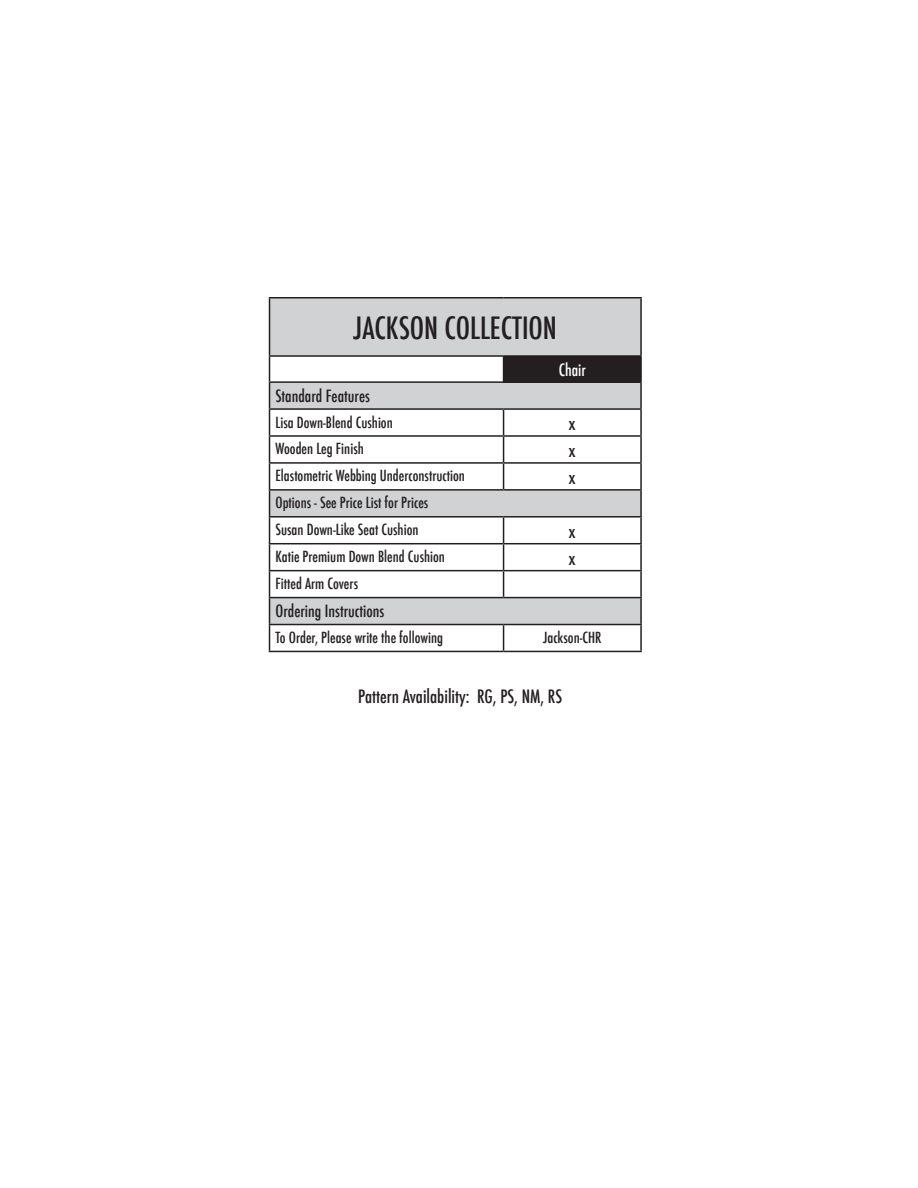
<style>
.page{position:relative;width:918px;height:1188px;background:#fff}
.page>*{position:absolute;margin:0;border:0;box-sizing:border-box;transform-origin:0 0}
.t1{font:500 condensed 30px "Futura";color:#231f20}
.t2{font:500 condensed 18px "Futura";color:#231f20}
.t3{font:500 condensed 16.5px "Futura";color:#231f20}
.t4{font:500 condensed 16.5px "Futura";color:#fff}
.t5{font:500 condensed 15px "Futura";color:#231f20}
</style>
<div class="page">
<svg style="left:270px;top:298px;width:370px;height:326px"></svg>
<div style="left:504px;top:356px;width:137px;height:26px;background:#231f20"></div>
<hr style="left:269px;top:297px;width:235px;height:1px;background:#231f20">
<hr style="left:269px;top:298px;width:1px;height:57px;background:#231f20">
<hr style="left:504px;top:297px;width:138px;height:1px;background:#231f20">
<hr style="left:640px;top:298px;width:2px;height:57px;background:#231f20">
<hr style="left:269px;top:355px;width:235px;height:2px;background:#231f20">
<hr style="left:504px;top:355px;width:138px;height:2px;background:#231f20">
<svg style="left:503px;top:357px;width:1px;height:24px"></svg>
<hr style="left:640px;top:357px;width:2px;height:24px;background:#231f20">
<hr style="left:269px;top:381px;width:235px;height:2px;background:#231f20">
<hr style="left:504px;top:381px;width:138px;height:2px;background:#231f20">
<hr style="left:640px;top:383px;width:2px;height:25px;background:#231f20">
<hr style="left:269px;top:408px;width:235px;height:2px;background:#231f20">
<hr style="left:504px;top:408px;width:138px;height:2px;background:#231f20">
<hr style="left:640px;top:410px;width:2px;height:25px;background:#231f20">
<hr style="left:269px;top:435px;width:235px;height:2px;background:#231f20">
<hr style="left:504px;top:435px;width:138px;height:2px;background:#231f20">
<hr style="left:640px;top:437px;width:2px;height:25px;background:#231f20">
<hr style="left:269px;top:462px;width:235px;height:2px;background:#231f20">
<hr style="left:504px;top:462px;width:138px;height:2px;background:#231f20">
<svg style="left:503px;top:410px;width:1px;height:79px"></svg>
<hr style="left:640px;top:464px;width:2px;height:25px;background:#231f20">
<hr style="left:269px;top:489px;width:235px;height:2px;background:#231f20">
<hr style="left:504px;top:489px;width:138px;height:2px;background:#231f20">
<hr style="left:640px;top:491px;width:2px;height:25px;background:#231f20">
<hr style="left:269px;top:516px;width:235px;height:2px;background:#231f20">
<hr style="left:504px;top:516px;width:138px;height:2px;background:#231f20">
<hr style="left:640px;top:518px;width:2px;height:25px;background:#231f20">
<hr style="left:269px;top:543px;width:235px;height:1px;background:#231f20">
<hr style="left:504px;top:543px;width:138px;height:1px;background:#231f20">
<hr style="left:640px;top:544px;width:2px;height:26px;background:#231f20">
<hr style="left:269px;top:570px;width:235px;height:1px;background:#231f20">
<hr style="left:504px;top:570px;width:138px;height:1px;background:#231f20">
<svg style="left:503px;top:518px;width:1px;height:79px"></svg>
<hr style="left:640px;top:571px;width:2px;height:26px;background:#231f20">
<hr style="left:269px;top:597px;width:235px;height:1px;background:#231f20">
<hr style="left:504px;top:597px;width:138px;height:1px;background:#231f20">
<hr style="left:640px;top:598px;width:2px;height:26px;background:#231f20">
<hr style="left:269px;top:624px;width:235px;height:1px;background:#231f20">
<svg style="left:269px;top:357px;width:1px;height:294px"></svg>
<hr style="left:504px;top:624px;width:138px;height:1px;background:#231f20">
<svg style="left:503px;top:625px;width:1px;height:26px"></svg>
<hr style="left:640px;top:625px;width:2px;height:26px;background:#231f20">
<hr style="left:269px;top:651px;width:235px;height:1px;background:#231f20">
<hr style="left:504px;top:651px;width:138px;height:1px;background:#231f20">
<p class="t1" style="left:354px;top:309px;width:205px">JACKSON COLLECTION</p>
<p class="t4" style="left:559px;top:359px;width:29px">Chair</p>
<p class="t3" style="left:276px;top:385px;width:96px">Standard Features</p>
<p class="t5" style="left:276px;top:412px;width:119px">Lisa Down-Blend Cushion</p>
<p class="t2" style="left:569px;top:412px;width:8px">x</p>
<p class="t5" style="left:276px;top:439px;width:90px">Wooden Leg Finish</p>
<p class="t2" style="left:569px;top:439px;width:8px">x</p>
<p class="t5" style="left:276px;top:466px;width:191px">Elastometric Webbing Underconstruction</p>
<p class="t2" style="left:569px;top:466px;width:8px">x</p>
<p class="t5" style="left:276px;top:493px;width:154px">Options - See Price List for Prices</p>
<p class="t5" style="left:276px;top:520px;width:145px">Susan Down-Like Seat Cushion</p>
<p class="t2" style="left:569px;top:520px;width:8px">x</p>
<p class="t5" style="left:276px;top:547px;width:171px">Katie Premium Down Blend Cushion</p>
<p class="t2" style="left:569px;top:546px;width:8px">x</p>
<p class="t5" style="left:276px;top:574px;width:84px">Fitted Arm Covers</p>
<p class="t3" style="left:276px;top:601px;width:110px">Ordering Instructions</p>
<p class="t5" style="left:276px;top:628px;width:169px">To Order, Please write the following</p>
<p class="t5" style="left:543px;top:628px;width:60px">Jackson-CHR</p>
<p class="t2" style="left:358px;top:685px;width:205px">Pattern Availability: RG, PS, NM, RS</p>
</div>
